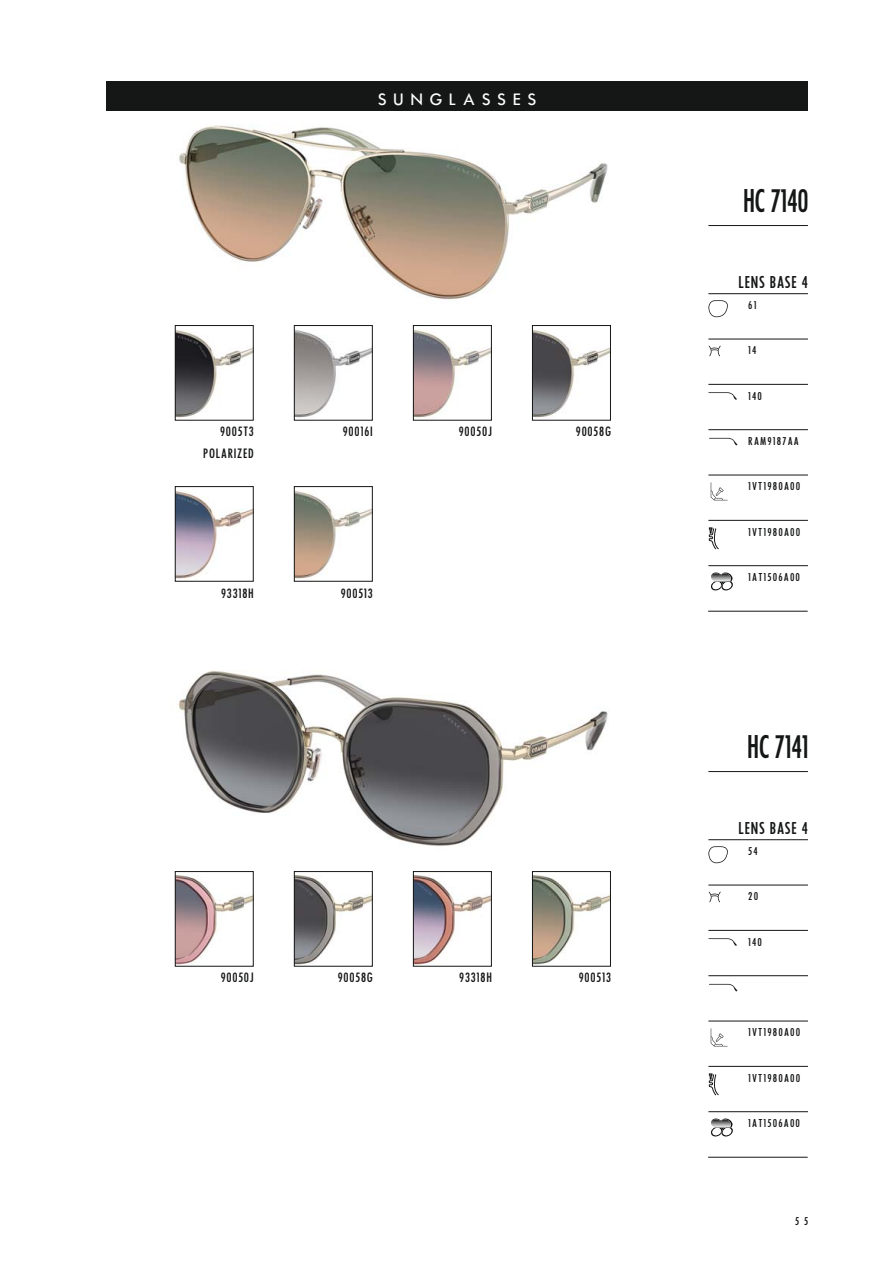
<style>
.page{position:relative;width:893px;height:1263px;background:#fff}
.page>*{position:absolute;margin:0;border:0;box-sizing:border-box;transform-origin:0 0}
.t1{font:34.5px "Futura SH Med Con";letter-spacing:.03em;color:#151616;scale:.9 1}
.t2{font:18px "Futura SH Med Con";letter-spacing:.08em;color:#151616}
.t3{font:500 17.25px "Futura SH";letter-spacing:.45em;color:#fff}
.t4{font:14.25px "Futura SH Med Con";letter-spacing:.1em;color:#151616}
.t5{font:12px "Futura SH Med Con";letter-spacing:.15em;color:#151616}
</style>
<div class="page">
<div style="left:106px;top:81px;width:702px;height:30px;background:#151616"></div>
<img style="left:177px;top:330px;width:74px;height:88px">
<div style="left:175px;top:325px;width:78px;height:95px;border:1px solid #151616"></div>
<img style="left:177px;top:490px;width:74px;height:89px">
<div style="left:175px;top:486px;width:78px;height:95px;border:1px solid #151616"></div>
<img style="left:296px;top:330px;width:75px;height:88px">
<div style="left:294px;top:325px;width:79px;height:95px;border:1px solid #151616"></div>
<img style="left:296px;top:491px;width:75px;height:88px">
<div style="left:294px;top:486px;width:79px;height:95px;border:1px solid #151616"></div>
<img style="left:415px;top:329px;width:75px;height:89px">
<div style="left:413px;top:325px;width:79px;height:95px;border:1px solid #151616"></div>
<img style="left:534px;top:329px;width:75px;height:89px">
<div style="left:532px;top:325px;width:79px;height:95px;border:1px solid #151616"></div>
<hr style="left:708px;top:293px;width:100px;height:1px;background:#151616">
<hr style="left:708px;top:225px;width:100px;height:1px;background:#151616">
<svg style="left:709px;top:438px;width:28px;height:7px"></svg>
<svg style="left:711px;top:482px;width:17px;height:18px"></svg>
<svg style="left:709px;top:528px;width:10px;height:22px"></svg>
<svg style="left:711px;top:572px;width:22px;height:18px"></svg>
<hr style="left:708px;top:611px;width:100px;height:1px;background:#151616">
<svg style="left:708px;top:300px;width:20px;height:17px"></svg>
<svg style="left:709px;top:346px;width:12px;height:10px"></svg>
<svg style="left:708px;top:392px;width:29px;height:8px"></svg>
<hr style="left:708px;top:565px;width:100px;height:1px;background:#151616">
<hr style="left:708px;top:520px;width:100px;height:1px;background:#151616">
<hr style="left:708px;top:475px;width:100px;height:1px;background:#151616">
<hr style="left:708px;top:429px;width:100px;height:1px;background:#151616">
<hr style="left:708px;top:384px;width:100px;height:1px;background:#151616">
<hr style="left:708px;top:339px;width:100px;height:1px;background:#151616">
<img style="left:179px;top:125px;width:429px;height:175px">
<img style="left:177px;top:875px;width:74px;height:89px">
<div style="left:175px;top:871px;width:78px;height:95px;border:1px solid #151616"></div>
<img style="left:296px;top:875px;width:75px;height:89px">
<div style="left:294px;top:871px;width:79px;height:95px;border:1px solid #151616"></div>
<img style="left:415px;top:875px;width:75px;height:89px">
<div style="left:413px;top:871px;width:79px;height:95px;border:1px solid #151616"></div>
<img style="left:534px;top:875px;width:75px;height:89px">
<div style="left:532px;top:871px;width:79px;height:95px;border:1px solid #151616"></div>
<hr style="left:708px;top:839px;width:100px;height:1px;background:#151616">
<hr style="left:708px;top:771px;width:100px;height:1px;background:#151616">
<svg style="left:709px;top:984px;width:28px;height:7px"></svg>
<svg style="left:711px;top:1028px;width:17px;height:18px"></svg>
<svg style="left:709px;top:1074px;width:10px;height:22px"></svg>
<svg style="left:711px;top:1118px;width:22px;height:18px"></svg>
<hr style="left:708px;top:1157px;width:100px;height:1px;background:#151616">
<svg style="left:708px;top:846px;width:20px;height:17px"></svg>
<svg style="left:709px;top:892px;width:12px;height:10px"></svg>
<svg style="left:708px;top:938px;width:29px;height:8px"></svg>
<hr style="left:708px;top:1111px;width:100px;height:1px;background:#151616">
<hr style="left:708px;top:1066px;width:100px;height:1px;background:#151616">
<hr style="left:708px;top:1021px;width:100px;height:1px;background:#151616">
<hr style="left:708px;top:975px;width:100px;height:1px;background:#151616">
<hr style="left:708px;top:930px;width:100px;height:1px;background:#151616">
<hr style="left:708px;top:885px;width:100px;height:1px;background:#151616">
<img style="left:178px;top:670px;width:430px;height:176px">
<h3 class="t3" style="left:378px;top:93px;width:159px">SUNGLASSES</h3>
<p class="t4" style="left:220px;top:426px;width:35px">9005T3</p>
<p class="t4" style="left:204px;top:448px;width:51px">POLARIZED</p>
<p class="t4" style="left:221px;top:588px;width:33px">93318H</p>
<p class="t4" style="left:343px;top:426px;width:31px">90016I</p>
<p class="t4" style="left:341px;top:588px;width:33px">900513</p>
<p class="t4" style="left:459px;top:426px;width:34px">90050J</p>
<p class="t4" style="left:576px;top:426px;width:36px">90058G</p>
<p class="t4" style="left:221px;top:972px;width:34px">90050J</p>
<p class="t4" style="left:338px;top:972px;width:36px">90058G</p>
<p class="t4" style="left:460px;top:972px;width:33px">93318H</p>
<p class="t4" style="left:579px;top:972px;width:33px">900513</p>
<h1 class="t1" style="left:744px;top:187px;width:73px">HC 7140</h1>
<h2 class="t2" style="left:739px;top:275px;width:70px">LENS BASE 4</h2>
<p class="t5" style="left:749px;top:300px;width:9px">61</p>
<p class="t5" style="left:749px;top:346px;width:9px">14</p>
<p class="t5" style="left:749px;top:391px;width:15px">140</p>
<p class="t5" style="left:749px;top:436px;width:51px">RAM9187AA</p>
<p class="t5" style="left:749px;top:482px;width:53px">1VT1980A00</p>
<p class="t5" style="left:749px;top:527px;width:53px">1VT1980A00</p>
<p class="t5" style="left:749px;top:572px;width:53px">1AT1506A00</p>
<h1 class="t1" style="left:748px;top:733px;width:68px">HC 7141</h1>
<h2 class="t2" style="left:739px;top:821px;width:70px">LENS BASE 4</h2>
<p class="t5" style="left:749px;top:846px;width:10px">54</p>
<p class="t5" style="left:749px;top:892px;width:11px">20</p>
<p class="t5" style="left:749px;top:937px;width:15px">140</p>
<p class="t5" style="left:749px;top:1027px;width:53px">1VT1980A00</p>
<p class="t5" style="left:749px;top:1073px;width:53px">1VT1980A00</p>
<p class="t5" style="left:749px;top:1118px;width:53px">1AT1506A00</p>
<p class="t5" style="left:795px;top:1217px;width:14px">5 5</p>
</div>
